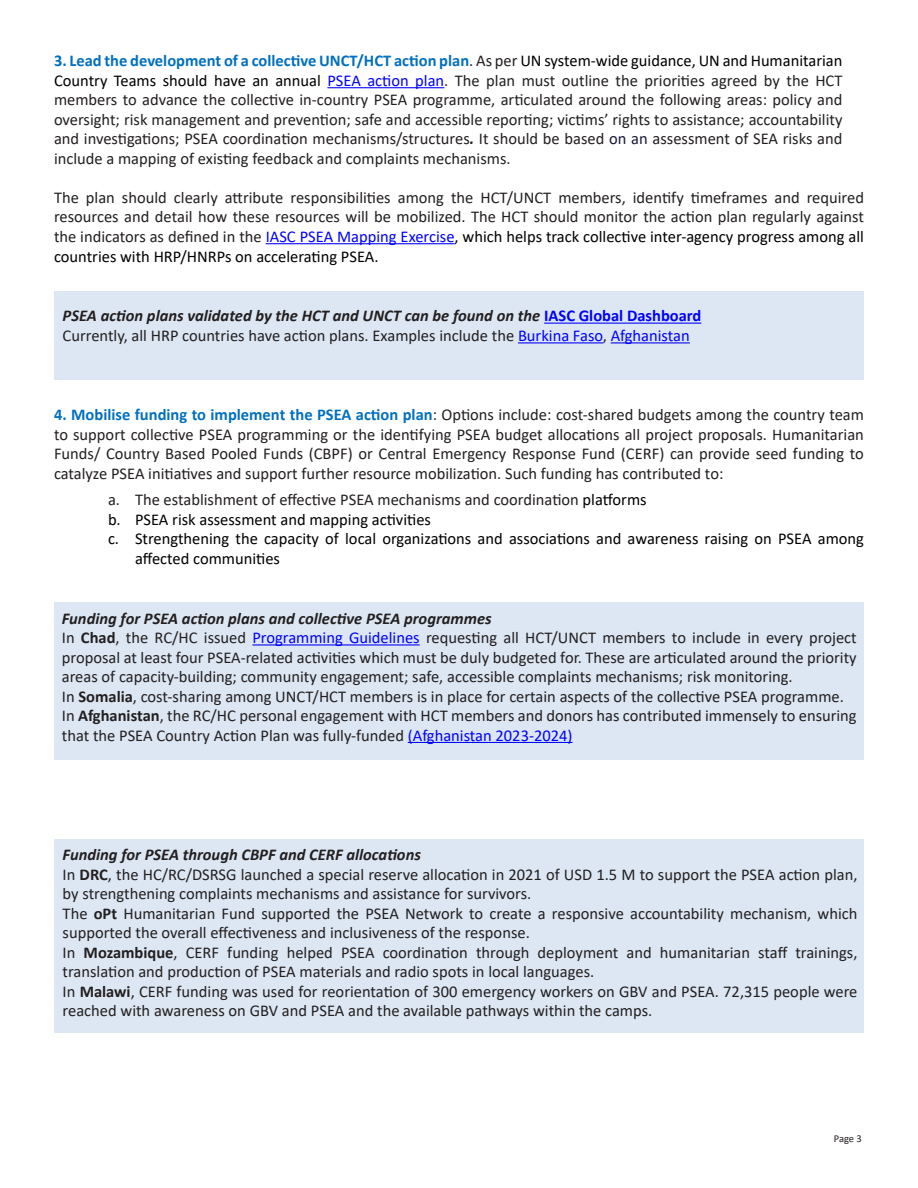
<style>
.page{position:relative;width:918px;height:1188px;background:#fff}
.page>*{position:absolute;margin:0;border:0;box-sizing:border-box;transform-origin:0 0}
.t1{font:16.5px/19.5px "Calibri";color:#231f20}
.t2{font:italic 700 16.5px "Calibri";color:#231f20}
.t3{font:16.5px/19.5px "Calibri";color:#000}
.t4{font:10.5px "Calibri";color:#231f20}
.s1{font-weight:700;color:#0070c0}
.s2{color:#000}
.s3{color:#00f}
.s4{font-weight:700;font-style:italic}
.s5{color:#19193b}
.s6{font-style:normal;color:#00f}
.s7{font-weight:700}
</style>
<div class="page">
<hr style="left:327px;top:87px;width:117px;height:1px;background:#00f">
<hr style="left:266px;top:243px;width:189px;height:1px;background:#00f">
<div style="left:55px;top:292px;width:809px;height:88px;background:#dce7f3"></div>
<hr style="left:544px;top:323px;width:157px;height:1px;background:#00f">
<hr style="left:518px;top:342px;width:85px;height:1px;background:#00f">
<hr style="left:611px;top:342px;width:79px;height:1px;background:#00f">
<div style="left:54px;top:603px;width:809px;height:157px;background:#dce7f3"></div>
<hr style="left:252px;top:644px;width:168px;height:2px;background:#00f">
<hr style="left:408px;top:742px;width:165px;height:1px;background:#00f">
<div style="left:55px;top:839px;width:809px;height:193px;background:#dce7f3"></div>
<p class="t1" style="left:54px;top:51px;width:790px;text-align:justify"><span class="s1">3. Lead the development of a collective UNCT/HCT action plan</span>. As per <span class="s2">UN system-wide guidance, UN and Humanitarian Country Teams should have an annual</span> <span class="s3">PSEA action plan</span>. The plan must outline the priorities agreed by the HCT members to advance the collective in-country PSEA programme, articulated around the following areas: policy and oversight; risk management and prevention; safe and accessible reporting; victims’ rights to assistance; accountability and investigations; PSEA coordination mechanisms/structures<span class="s4">.</span> It should be based <span class="s5">on an</span> assessment of SEA risks and include a mapping of existing feedback and complaints mechanisms.</p>
<p class="t1" style="left:54px;top:187px;width:811px;text-align:justify">The plan should clearly attribute responsibilities among the HCT/UNCT members, identify timeframes and required resources and detail how these resources will be mobilized. The HCT should monitor the action plan regularly against the indicators as defined in the <span class="s3">IASC PSEA Mapping Exercise</span><span class="s2">, which helps track collective inter-agency progress among all countries with HRP/HNRPs on accelerating PSEA.</span></p>
<p class="t2" style="left:63px;top:304px;width:640px">PSEA action plans validated by the HCT and UNCT can be found on the <span class="s6">IASC Global Dashboard</span></p>
<p class="t1" style="left:63px;top:325px;width:629px">Currently, all HRP countries have action plans. Examples include the <span class="s3">Burkina Faso</span>, <span class="s3">Afghanistan</span></p>
<p class="t1" style="left:54px;top:404px;width:812px;text-align:justify"><span class="s1">4. Mobilise funding to implement the PSEA action plan</span>: Options include: cost-shared budgets among the country team to support collective PSEA programming or the identifying PSEA budget allocations all project proposals. Humanitarian Funds/ Country Based Pooled Funds (CBPF) or Central Emergency Response Fund (CERF) can provide seed funding to catalyze PSEA initiatives and support further resource mobilization. Such funding has contributed to:</p>
<p class="t1" style="left:108px;top:489px;width:540px">a. The establishment of effective PSEA mechanisms and coordination <span class="s2">platforms</span></p>
<p class="t3" style="left:108px;top:509px;width:325px">b. PSEA risk assessment and mapping activities</p>
<p class="t3" style="left:135px;top:528px;width:730px;text-indent:-27px">c. Strengthening the capacity of local organizations and associations and awareness raising on PSEA among affected communities</p>
<p class="t2" style="left:62px;top:606px;width:431px">Funding for PSEA action plans and collective PSEA programmes</p>
<p class="t1" style="left:62px;top:627px;width:796px;text-align:justify">In <span class="s7">Chad</span>, the RC/HC issued <span class="s3">Programming Guidelines</span> requesting all HCT/UNCT members to include in every project proposal at least four PSEA-related activities which must be duly budgeted for. These are articulated around the priority areas of capacity-building; community engagement; safe, accessible complaints mechanisms; risk monitoring.</p>
<p class="t1" style="left:62px;top:686px;width:784px">In <span class="s7">Somalia</span>, cost-sharing among UNCT/HCT members is in place for certain aspects of the collective PSEA programme.</p>
<p class="t1" style="left:62px;top:705px;width:796px">In <span class="s7">Afghanistan</span>, the RC/HC personal engagement with HCT members and donors has contributed immensely to ensuring that the PSEA Country Action Plan was fully-funded <span class="s3">(Afghanistan 2023-2024)</span></p>
<p class="t2" style="left:63px;top:843px;width:360px">Funding for PSEA through CBPF and CERF allocations</p>
<p class="t1" style="left:63px;top:864px;width:796px">In <span class="s7">DRC</span>, the HC/RC/DSRSG launched a special reserve allocation in 2021 of USD 1.5 M to support the PSEA action plan, by strengthening complaints mechanisms and assistance for survivors.</p>
<p class="t1" style="left:63px;top:903px;width:796px">The <span class="s7">oPt</span> Humanitarian Fund supported the PSEA Network to create a responsive accountability mechanism, which supported the overall effectiveness and inclusiveness of the response.</p>
<p class="t1" style="left:63px;top:942px;width:796px">In <span class="s7">Mozambique</span>, CERF funding helped PSEA coordination through deployment and humanitarian staff trainings, translation and production of PSEA materials and radio spots in local languages.</p>
<p class="t1" style="left:63px;top:981px;width:796px">In <span class="s7">Malawi</span>, CERF funding was used for reorientation of 300 emergency workers on GBV and PSEA. 72,315 people were reached with awareness on GBV and PSEA and the available pathways within the camps.</p>
<p class="t4" style="left:834px;top:1131px;width:30px">Page 3</p>
</div>
